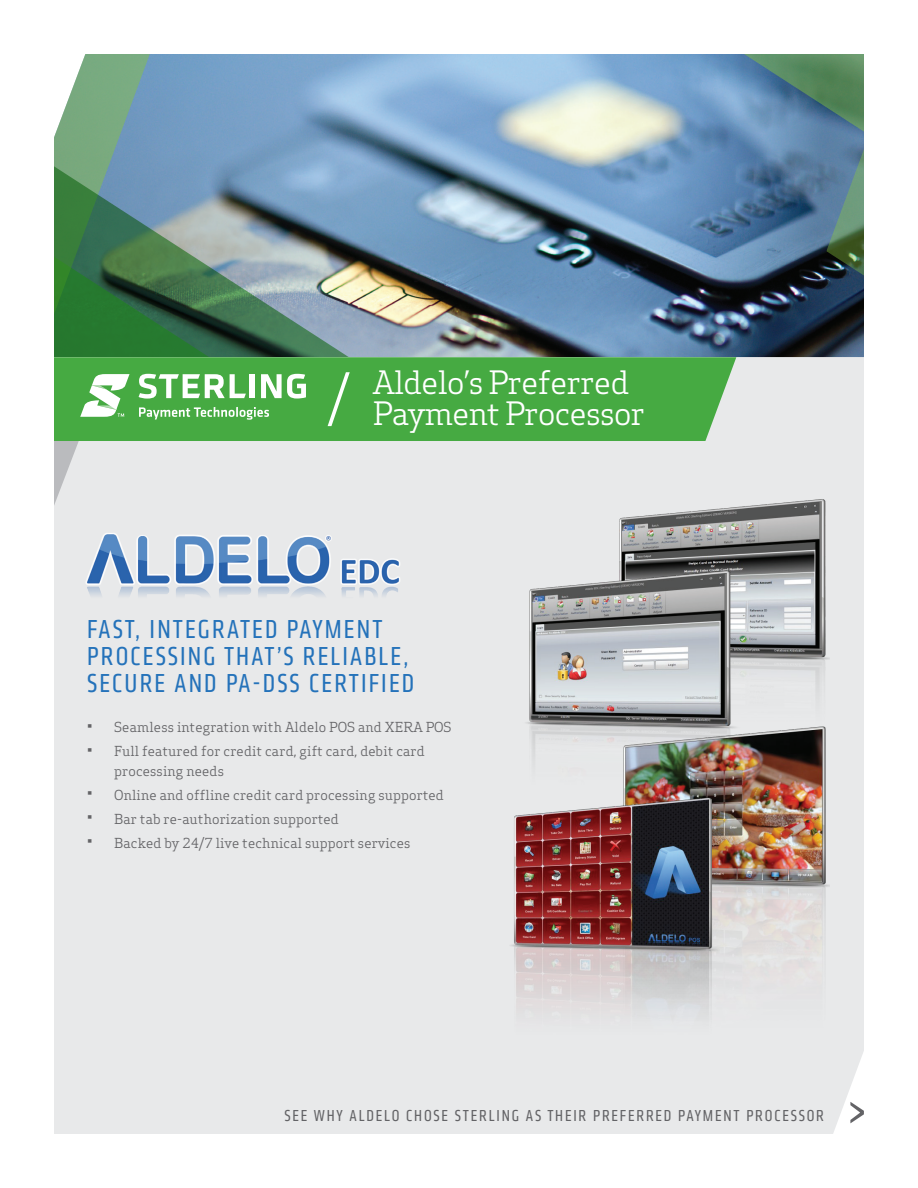
<style>
.page{position:relative;width:918px;height:1188px;background:#fff}
.page>*{position:absolute;margin:0;border:0;box-sizing:border-box;transform-origin:0 0}
.t1{font:54px "Apex Serif";color:#636366}
.t2{font:31.5px/31.5px "Apex Serif";letter-spacing:-.02em;color:#fff}
.t3{font:condensed 27px/27px "Klavika CH";letter-spacing:.08em;color:#2472ba}
.t4{font:condensed 16.5px "Klavika CH";letter-spacing:.11em;color:#636366}
.t5{font:13.5px/19.5px "Apex Serif";letter-spacing:.01em;color:#636366}
</style>
<div class="page">
<img style="left:54px;top:54px;width:712px;height:303px">
<svg style="left:766px;top:54px;width:98px;height:303px;background:#436370"></svg>
<div style="left:54px;top:357px;width:810px;height:777px;background:#e8e9ea"></div>
<svg style="left:54px;top:441px;width:25px;height:65px;background:#d1d2d4"></svg>
<div style="left:54px;top:357px;width:682px;height:84px;background:#46aa42"></div>
<img style="left:84px;top:516px;width:325px;height:104px">
<svg style="left:139px;top:407px;width:130px;height:13px"></svg>
<div style="left:250px;top:374px;width:5px;height:24px;background:#fff"></div>
<svg style="left:261px;top:374px;width:45px;height:25px"></svg>
<svg style="left:139px;top:374px;width:107px;height:25px"></svg>
<svg style="left:80px;top:374px;width:50px;height:43px"></svg>
<img style="left:719px;top:828px;width:111px;height:215px">
<img style="left:584px;top:476px;width:246px;height:352px">
<img style="left:495px;top:542px;width:273px;height:352px">
<img style="left:509px;top:790px;width:210px;height:262px">
<h2 class="t2" style="left:328px;top:366px;width:319px;text-indent:45px">Aldelo’s Preferred <sup>/</sup> Payment Processor</h2>
<h3 class="t3" style="left:87px;top:616px;width:329px">FAST, INTEGRATED PAYMENT<br>PROCESSING THAT’S RELIABLE,<br>SECURE AND PA-DSS CERTIFIED</h3>
<p class="t5" style="left:87px;top:718px;width:366px">• Seamless integration with Aldelo POS and XERA POS</p>
<p class="t5" style="left:114px;top:742px;width:312px;text-indent:-27px">• Full featured for credit card, gift card, debit card processing needs</p>
<p class="t5" style="left:87px;top:785px;width:358px">• Online and offline credit card processing supported</p>
<p class="t5" style="left:87px;top:809px;width:253px">• Bar tab re-authorization supported</p>
<p class="t5" style="left:87px;top:833px;width:325px">• Backed by 24/7 live technical support services</p>
<p class="t4" style="left:284px;top:1106px;width:541px">SEE WHY ALDELO CHOSE STERLING AS THEIR PREFERRED PAYMENT PROCESSOR</p>
<h1 class="t1" style="left:847px;top:1076px;width:21px">&gt;</h1>
</div>
